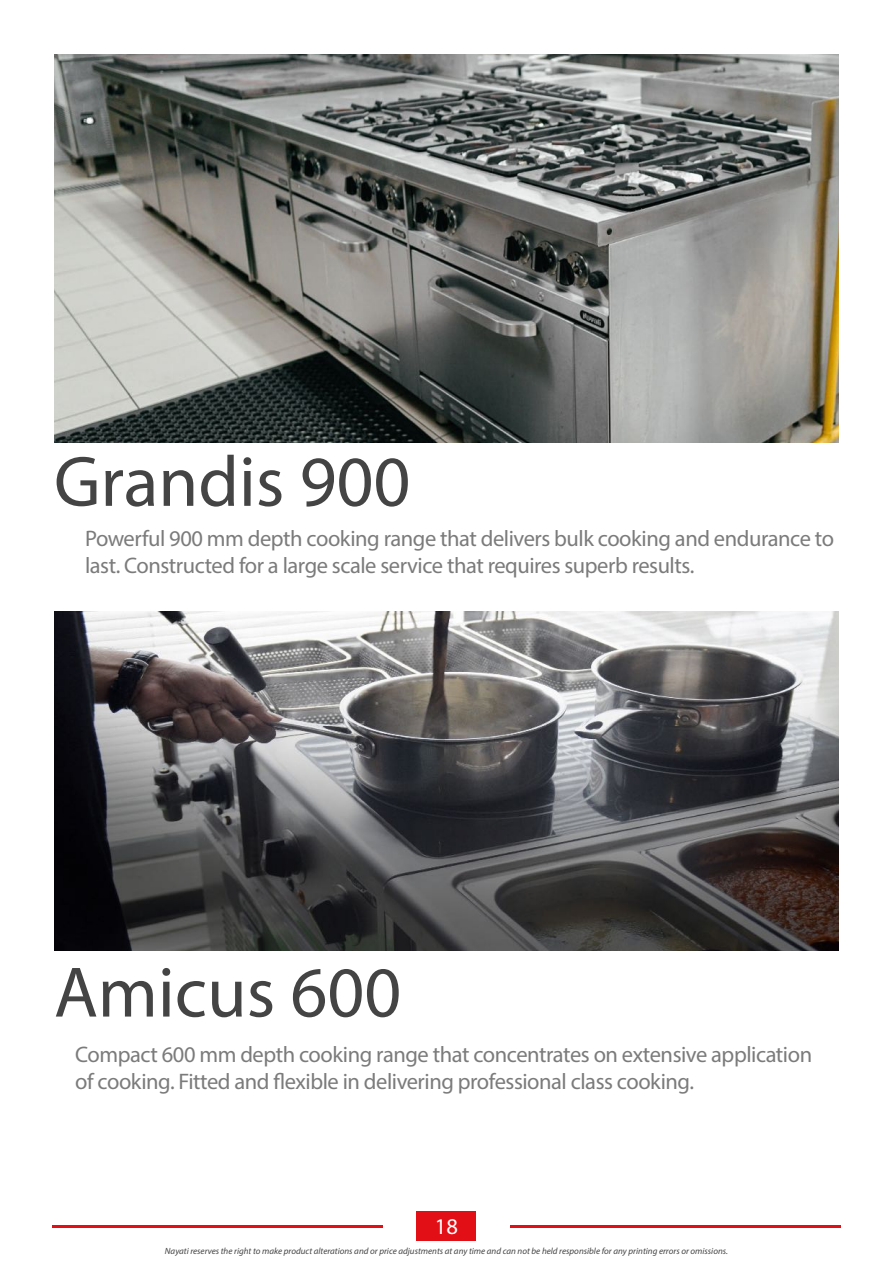
<style>
.page{position:relative;width:893px;height:1263px;background:#fff}
.page>*{position:absolute;margin:0;border:0;box-sizing:border-box;transform-origin:0 0}
.t1{font:72px "Myriad Pro";color:#454444}
.t2{font:22.5px/27px "Myriad Pro";letter-spacing:-.02em;color:#7c7b7b}
.t3{font:22.5px "Myriad Pro";color:#fff}
.t4{font:italic 9px "Myriad Pro";color:#454444}
</style>
<div class="page">
<div style="left:417px;top:1211px;width:59px;height:29px;background:#e30f17"></div>
<hr style="left:510px;top:1224px;width:331px;height:3px;background:#e30f17">
<hr style="left:52px;top:1224px;width:331px;height:3px;background:#e30f13">
<img style="left:54px;top:54px;width:785px;height:388px">
<img style="left:54px;top:612px;width:785px;height:338px">
<h1 class="t1" style="left:54px;top:437px;width:358px">Grandis 900</h1>
<p class="t2" style="left:85px;top:525px;width:750px">Powerful 900 mm depth cooking range that delivers bulk cooking and endurance to last. Constructed for a large scale service that requires superb results.</p>
<h1 class="t1" style="left:54px;top:948px;width:349px">Amicus 600</h1>
<p class="t2" style="left:75px;top:1040px;width:738px">Compact 600 mm depth cooking range that concentrates on extensive application of cooking. Fitted and flexible in delivering professional class cooking.</p>
<p class="t3" style="left:435px;top:1213px;width:25px">18</p>
<p class="t4" style="left:165px;top:1245px;width:564px">Nayati reserves the right to make product alterations and or price adjustments at any time and can not be held responsible for any printing errors or omissions.</p>
</div>
